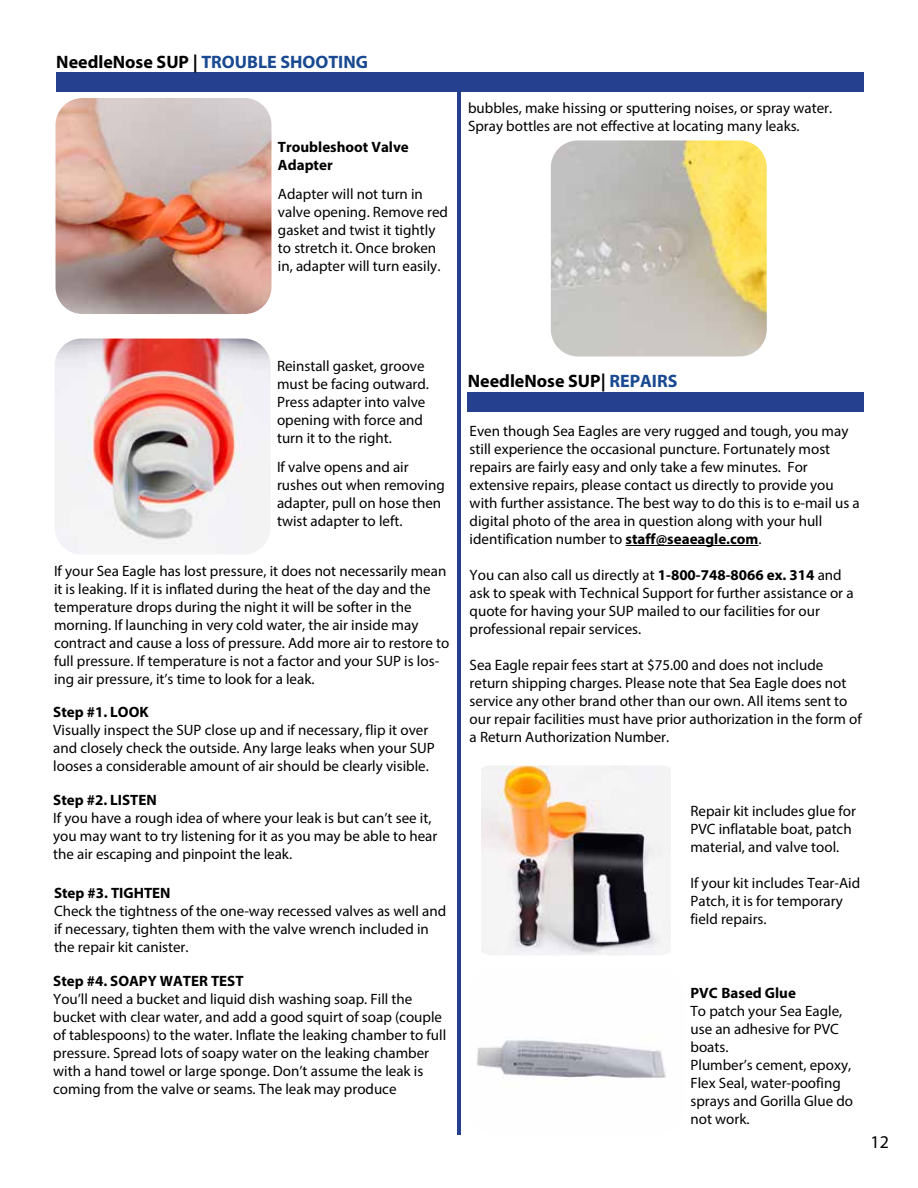
<style>
.page{position:relative;width:918px;height:1188px;background:#fff}
.page>*{position:absolute;margin:0;border:0;box-sizing:border-box;transform-origin:0 0}
.t1{font:700 18px "Myriad Pro";color:#184991}
.t2{font:700 18px "Myriad Pro";color:#000}
.t3{font:18px "Myriad Pro";color:#000}
.t4{font:15px/18px "Myriad Pro";color:#000}
.t5{font:700 15px/18px "Myriad Pro";color:#000}
.s1{color:#000}
.s2{color:#184991}
.s3{font-weight:700}
</style>
<div class="page">
<div style="left:56px;top:72px;width:808px;height:20px;background:#25408f"></div>
<hr style="left:626px;top:545px;width:133px;height:1px;background:#000">
<img style="left:476px;top:1037px;width:190px;height:43px">
<div style="left:468px;top:392px;width:396px;height:20px;background:#25408f"></div>
<img style="left:56px;top:98px;width:216px;height:216px">
<img style="left:55px;top:339px;width:216px;height:215px">
<img style="left:551px;top:140px;width:216px;height:216px">
<img style="left:481px;top:766px;width:190px;height:189px">
<hr style="left:457px;top:90px;width:4px;height:1045px;background:#25408f">
<p class="t1" style="left:56px;top:50px;width:313px"><span class="s1">NeedleNose SUP |</span> TROUBLE SHOOTING</p>
<p class="t5" style="left:278px;top:138px;width:132px">Troubleshoot Valve<br>Adapter</p>
<p class="t4" style="left:278px;top:185px;width:172px">Adapter will not turn in valve opening. Remove red gasket and twist it tightly to stretch it. Once broken in, adapter will turn easily.</p>
<p class="t4" style="left:468px;top:99px;width:366px">bubbles, make hissing or sputtering noises, or spray water.<br>Spray bottles are not effective at locating many leaks.</p>
<p class="t4" style="left:277px;top:357px;width:154px">Reinstall gasket, groove must be facing outward.<br>Press adapter into valve opening with force and turn it to the right.</p>
<p class="t4" style="left:277px;top:458px;width:169px">If valve opens and air rushes out when removing adapter, pull on hose then twist adapter to left.</p>
<p class="t4" style="left:54px;top:562px;width:397px">If your Sea Eagle has lost pressure, it does not necessarily mean it is leaking. If it is inflated during the heat of the day and the temperature drops during the night it will be softer in the morning. If launching in very cold water, the air inside may contract and cause a loss of pressure. Add more air to restore to full pressure. If temperature is not a factor and your SUP is los&shy;ing air pressure, it’s time to look for a leak.</p>
<p class="t5" style="left:53px;top:703px;width:97px">Step #1. LOOK</p>
<p class="t4" style="left:53px;top:721px;width:383px">Visually inspect the SUP close up and if necessary, flip it over and closely check the outside. Any large leaks when your SUP looses a considerable amount of air should be clearly visible.</p>
<p class="t5" style="left:53px;top:791px;width:105px">Step #2. LISTEN</p>
<p class="t4" style="left:53px;top:809px;width:386px">If you have a rough idea of where your leak is but can’t see it, you may want to try listening for it as you may be able to hear the air escaping and pinpoint the leak.</p>
<p class="t5" style="left:54px;top:883px;width:118px">Step #3. TIGHTEN</p>
<p class="t4" style="left:54px;top:901px;width:394px">Check the tightness of the one-way recessed valves as well and if necessary, tighten them with the valve wrench included in the repair kit canister.</p>
<p class="t5" style="left:53px;top:971px;width:192px">Step #4. SOAPY WATER TEST</p>
<p class="t4" style="left:53px;top:989px;width:394px">You’ll need a bucket and liquid dish washing soap. Fill the bucket with clear water, and add a good squirt of soap (couple of tablespoons) to the water. Inflate the leaking chamber to full pressure. Spread lots of soapy water on the leaking chamber with a hand towel or large sponge. Don’t assume the leak is coming from the valve or seams. The leak may produce</p>
<p class="t2" style="left:468px;top:369px;width:211px">NeedleNose SUP| <span class="s2">REPAIRS</span></p>
<p class="t4" style="left:470px;top:422px;width:392px">Even though Sea Eagles are very rugged and tough, you may still experience the occasional puncture. Fortunately most repairs are fairly easy and only take a few minutes. For extensive repairs, please contact us directly to provide you with further assistance. The best way to do this is to e-mail us a digital photo of the area in question along with your hull identification number to <span class="s3">staff@seaeagle.com</span>.</p>
<p class="t4" style="left:470px;top:566px;width:385px">You can also call us directly at <span class="s3">1-800-748-8066 ex. 314</span> and ask to speak with Technical Support for further assistance or a quote for having your SUP mailed to our facilities for our professional repair services.</p>
<p class="t4" style="left:470px;top:656px;width:394px">Sea Eagle repair fees start at $75.00 and does not include return shipping charges. Please note that Sea Eagle does not service any other brand other than our own. All items sent to our repair facilities must have prior authorization in the form of a Return Authorization Number.</p>
<p class="t4" style="left:690px;top:802px;width:167px">Repair kit includes glue for<br>PVC inflatable boat, patch material, and valve tool.</p>
<p class="t4" style="left:690px;top:874px;width:171px">If your kit includes Tear-Aid<br>Patch, it is for temporary field repairs.</p>
<p class="t5" style="left:690px;top:984px;width:107px">PVC Based Glue</p>
<p class="t4" style="left:690px;top:1002px;width:164px">To patch your Sea Eagle, use an adhesive for PVC boats.<br>Plumber’s cement, epoxy,<br>Flex Seal, water-poofing sprays and Gorilla Glue do not work.</p>
<p class="t3" style="left:870px;top:1130px;width:20px">12</p>
</div>
